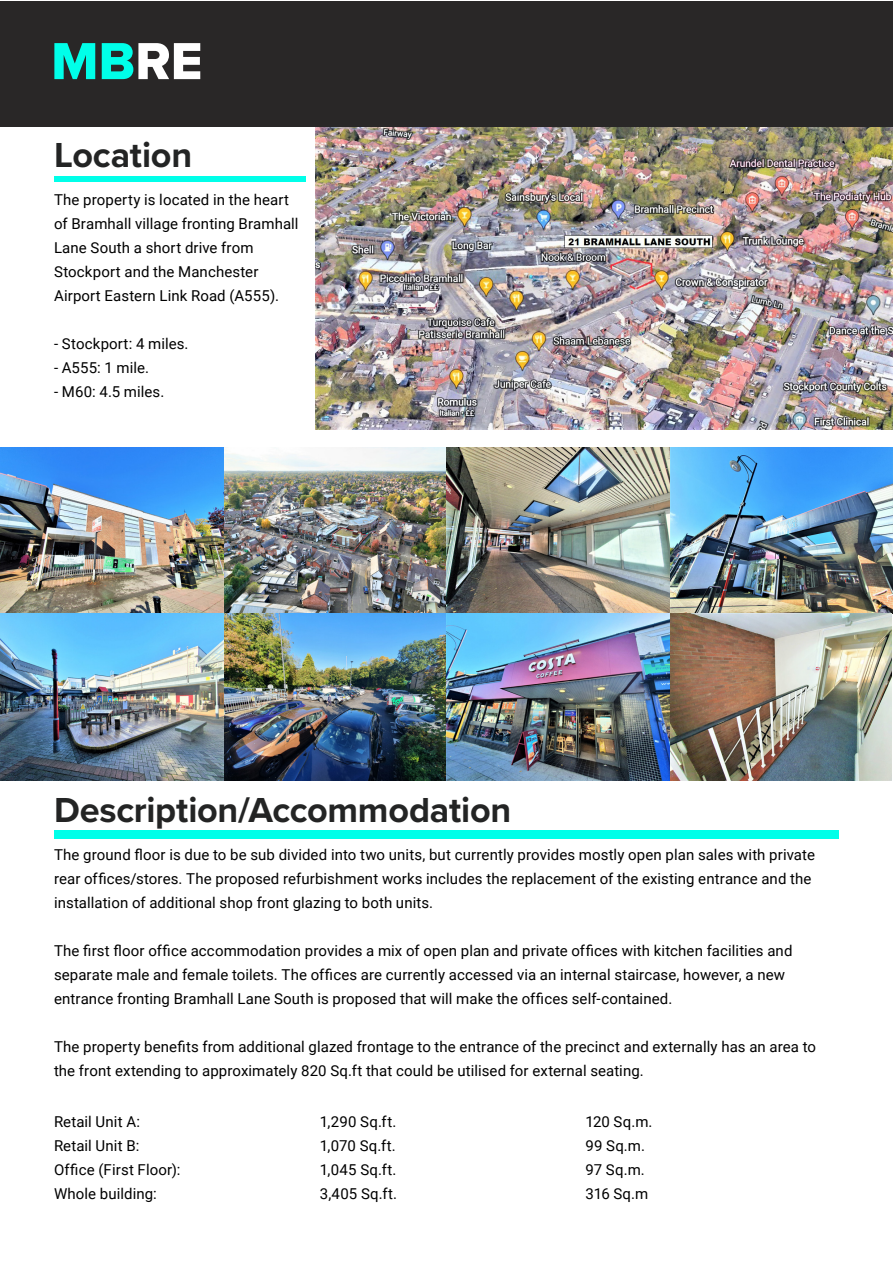
<style>
.page{position:relative;width:893px;height:1263px;background:#fff}
.page>*{position:absolute;margin:0;border:0;box-sizing:border-box;transform-origin:0 0}
.t1{font:54px "Proxima Nova Extrabld";color:#00ffe9}
.Header_2{font:700 36px "Proxima Nova";letter-spacing:-.005em;color:#232424}
.Body_Copy{font:15px/24px "Roboto";letter-spacing:.005em;color:#000}
.s1{color:#fff}
</style>
<div class="page">
<img style="left:316px;top:126px;width:577px;height:304px">
<div style="left:0;top:1px;width:893px;height:125px;background:#292727"></div>
<div style="left:54px;top:831px;width:785px;height:8px;background:#00ffe9"></div>
<div style="left:54px;top:176px;width:251px;height:6px;background:#00ffe9"></div>
<img style="left:0;top:447px;width:893px;height:333px">
<p class="t1" style="left:51px;top:21px;width:153px">MB<span class="s1">RE</span></p>
<p class="Header_2" style="left:54px;top:128px;width:140px">Location</p>
<p class="Body_Copy" style="left:54px;top:187px;width:246px">The property is located in the heart of Bramhall village fronting Bramhall<br>Lane South a short drive from</p>
<p class="Body_Copy" style="left:54px;top:259px;width:206px">Stockport and the Manchester</p>
<p class="Body_Copy" style="left:54px;top:283px;width:226px">Airport Eastern Link Road (A555).</p>
<p class="Body_Copy" style="left:54px;top:331px;width:136px">- Stockport: 4 miles.</p>
<p class="Body_Copy" style="left:54px;top:355px;width:97px">- A555: 1 mile.</p>
<p class="Body_Copy" style="left:54px;top:379px;width:112px">- M60: 4.5 miles.</p>
<p class="Header_2" style="left:54px;top:783px;width:459px">Description/Accommodation</p>
<p class="Body_Copy" style="left:54px;top:842px;width:762px">The ground floor is due to be sub divided into two units, but currently provides mostly open plan sales with private rear offices/stores. The proposed refurbishment works includes the replacement of the existing entrance and the installation of additional shop front glazing to both units.</p>
<p class="Body_Copy" style="left:54px;top:938px;width:740px">The first floor office accommodation provides a mix of open plan and private offices with kitchen facilities and</p>
<p class="Body_Copy" style="left:54px;top:962px;width:733px">separate male and female toilets. The offices are currently accessed via an internal staircase, however, a new</p>
<p class="Body_Copy" style="left:54px;top:986px;width:620px">entrance fronting Bramhall Lane South is proposed that will make the offices self-contained.</p>
<p class="Body_Copy" style="left:54px;top:1034px;width:764px">The property benefits from additional glazed frontage to the entrance of the precinct and externally has an area to the front extending to approximately 820 Sq.ft that could be utilised for external seating.</p>
<p class="Body_Copy" style="left:54px;top:1109px;width:88px">Retail Unit A:</p>
<p class="Body_Copy" style="left:54px;top:1133px;width:87px">Retail Unit B:</p>
<p class="Body_Copy" style="left:54px;top:1157px;width:128px">Office (First Floor):</p>
<p class="Body_Copy" style="left:54px;top:1181px;width:104px">Whole building:</p>
<p class="Body_Copy" style="left:320px;top:1109px;width:78px">1,290 Sq.ft.</p>
<p class="Body_Copy" style="left:320px;top:1133px;width:78px">1,070 Sq.ft.</p>
<p class="Body_Copy" style="left:320px;top:1157px;width:78px">1,045 Sq.ft.</p>
<p class="Body_Copy" style="left:320px;top:1181px;width:79px">3,405 Sq.ft.</p>
<p class="Body_Copy" style="left:585px;top:1109px;width:69px">120 Sq.m.</p>
<p class="Body_Copy" style="left:585px;top:1133px;width:61px">99 Sq.m.</p>
<p class="Body_Copy" style="left:585px;top:1157px;width:61px">97 Sq.m.</p>
<p class="Body_Copy" style="left:585px;top:1181px;width:64px">316 Sq.m</p>
</div>
